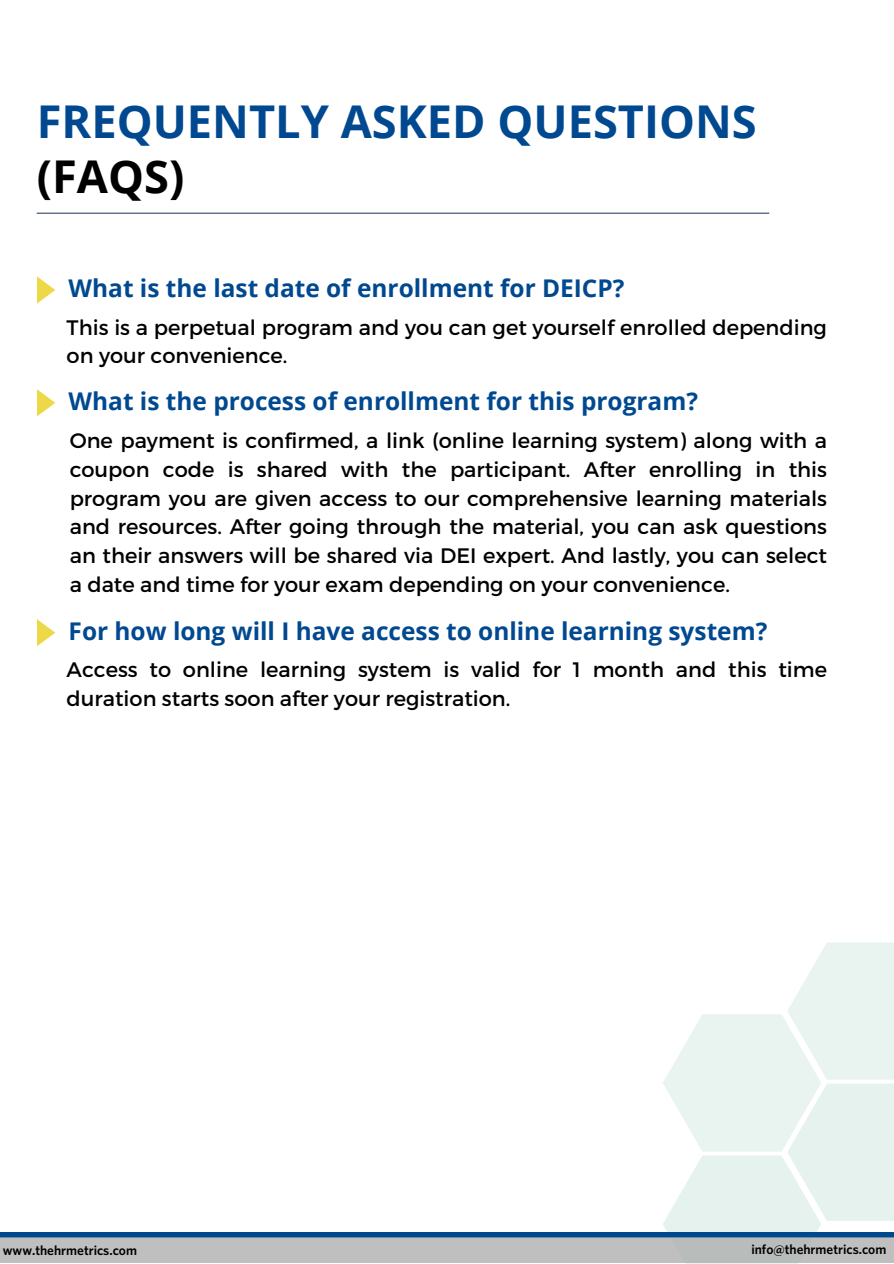
<style>
.page{position:relative;width:894px;height:1264px;background:#fff}
.page>*{position:absolute;margin:0;border:0;box-sizing:border-box;transform-origin:0 0}
.t1{font:700 45.15px "Open Sans";color:#004990}
.t2{font:700 45.15px "Open Sans";color:#000}
.t3{font:700 24.45px "Open Sans";color:#004990}
.t4{font:21px/28.8px "Montserrat";color:#000}
.t5{font:600 13.5px "Whitney";color:#000}
</style>
<div class="page">
<svg style="left:663px;top:942px;width:230px;height:289px"></svg>
<hr style="left:37px;top:213px;width:732px;height:1px;background:#344869">
<svg style="left:37px;top:276px;width:18px;height:28px"></svg>
<svg style="left:37px;top:389px;width:18px;height:27px"></svg>
<svg style="left:37px;top:619px;width:18px;height:27px"></svg>
<div style="left:0;top:1231px;width:893px;height:6px;background:#004990"></div>
<div style="left:0;top:1237px;width:893px;height:26px;background:#bfbfbf"></div>
<h1 class="t1" style="left:37px;top:90px;width:721px">FREQUENTLY ASKED QUESTIONS</h1>
<h1 class="t2" style="left:37px;top:144px;width:149px">(FAQS)</h1>
<p class="t3" style="left:69px;top:271px;width:557px">What is the last date of enrollment for DEICP?</p>
<p class="t4" style="left:67px;top:312px;width:761px">This is a perpetual program and you can get yourself enrolled depending on your convenience.</p>
<p class="t3" style="left:69px;top:384px;width:630px">What is the process of enrollment for this program?</p>
<p class="t4" style="left:70px;top:425px;width:758px;text-align:justify">One payment is confirmed, a link (online learning system) along with a coupon code is shared with the participant. After enrolling in this program you are given access to our comprehensive learning materials and resources. After going through the material, you can ask questions an their answers will be shared via DEI expert. And lastly, you can select a date and time for your exam depending on your convenience.</p>
<p class="t3" style="left:69px;top:614px;width:700px">For how long will I have access to online learning system?</p>
<p class="t4" style="left:67px;top:654px;width:761px">Access to online learning system is valid for 1 month and this time duration starts soon after your registration.</p>
<p class="t5" style="left:3px;top:1241px;width:136px">www.thehrmetrics.com</p>
<p class="t5" style="left:751px;top:1240px;width:136px">info@thehrmetrics.com</p>
</div>
